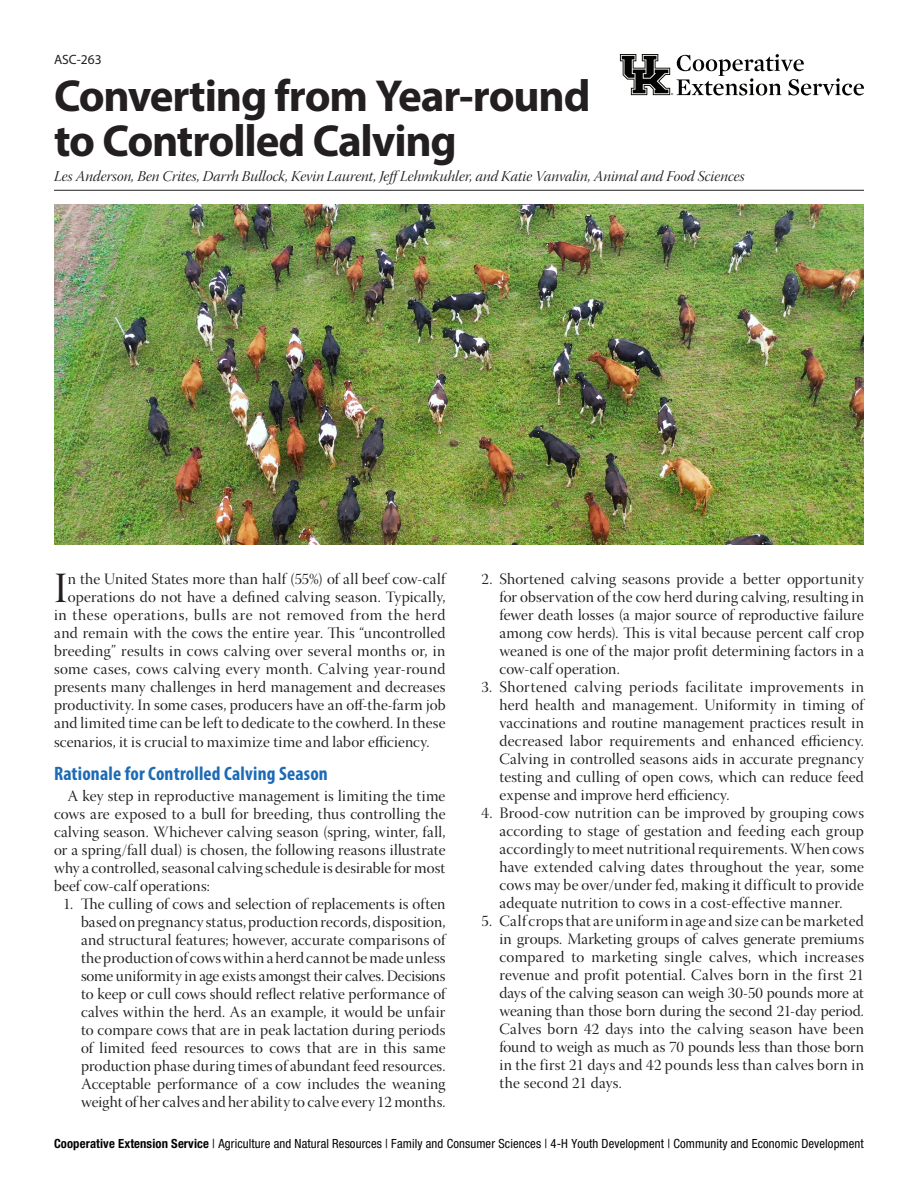
<style>
.page{position:relative;width:918px;height:1188px;background:#fff}
.page>*{position:absolute;margin:0;border:0;box-sizing:border-box;transform-origin:0 0}
.PubTitle{font:700 45px "Myriad Pro";letter-spacing:-.025em;color:#231f20}
.body{font:43.05px "Warnock Pro Disp";color:#231f20}
._1{font:700 condensed 19.5px "Myriad Pro";letter-spacing:.01em;color:#1d6ab5}
.body-2{font:15.75px/18px "Warnock Pro Disp";letter-spacing:.015em;color:#231f20;text-align:justify}
.Author{font:15px "Warnock Pro It Disp";letter-spacing:.005em;color:#231f20}
.pub_number{font:13.5px "Myriad Pro";color:#231f20}
.t1{font:condensed 12.6px "Helvetica Neue LT Std";letter-spacing:.01em;color:#040503}
.s1{font-weight:700}
</style>
<div class="page">
<hr style="left:54px;top:190px;width:810px;height:1px;background:#231f20">
<svg style="left:620px;top:54px;width:244px;height:42px"></svg>
<img style="left:54px;top:205px;width:810px;height:340px">
<p class="pub_number" style="left:54px;top:51px;width:49px">ASC-263</p>
<p class="PubTitle" style="left:54px;top:67px;width:538px">Converting from Year-round</p>
<p class="PubTitle" style="left:54px;top:112px;width:404px">to Controlled Calving</p>
<p class="Author" style="left:54px;top:168px;width:692px">Les Anderson, Ben Crites, Darrh Bullock, Kevin Laurent, JeffLehmkuhler, and Katie Vanvalin, Animal and Food Sciences</p>
<p class="body-2" style="left:54px;top:571px;width:393px;text-align:right">n the United States more than half (55%) of all beef cow-calf operations do not have a defined calving season. Typically, in these operations, bulls are not removed from the herd and remain with the cows the entire year. This “uncontrolled breeding” results in cows calving over several months or, in some cases, cows calving every month. Calving year-round presents many challenges in herd management and decreases productivity. In some cases, producers have an off-the-farm job and limited time can be left to dedicate to the cowherd. In these</p>
<p class="body-2" style="left:54px;top:735px;width:377px">scenarios, it is crucial to maximize time and labor efficiency.</p>
<p class="_1" style="left:54px;top:761px;width:275px">Rationale for Controlled Calving Season</p>
<p class="body-2" style="left:54px;top:789px;width:393px;text-indent:14px">A key step in reproductive management is limiting the time cows are exposed to a bull for breeding, thus controlling the calving season. Whichever calving season (spring, winter, fall, or a spring/fall dual) is chosen, the following reasons illustrate why a controlled, seasonal calving schedule is desirable for most beef cow-calf operations:</p>
<p class="body-2" style="left:81px;top:897px;width:366px;text-indent:-18px">1. The culling of cows and selection of replacements is often based on pregnancy status, production records, disposition, and structural features; however, accurate comparisons of the production of cows within a herd cannot be made unless some uniformity in age exists amongst their calves. Decisions to keep or cull cows should reflect relative performance of calves within the herd. As an example, it would be unfair to compare cows that are in peak lactation during periods of limited feed resources to cows that are in this same production phase during times of abundant feed resources.<br>Acceptable performance of a cow includes the weaning weight of her calves and her ability to calve every 12 months.</p>
<p class="body" style="left:54px;top:564px;width:15px">I</p>
<p class="body-2" style="left:500px;top:571px;width:366px;text-indent:-18px">2. Shortened calving seasons provide a better opportunity for observation of the cow herd during calving, resulting in fewer death losses (a major source of reproductive failure among cow herds). This is vital because percent calf crop weaned is one of the major profit determining factors in a cow-calf operation.</p>
<p class="body-2" style="left:500px;top:679px;width:366px;text-indent:-18px">3. Shortened calving periods facilitate improvements in herd health and management. Uniformity in timing of vaccinations and routine management practices result in decreased labor requirements and enhanced efficiency.<br>Calving in controlled seasons aids in accurate pregnancy testing and culling of open cows, which can reduce feed expense and improve herd efficiency.</p>
<p class="body-2" style="left:500px;top:805px;width:366px;text-indent:-18px">4. Brood-cow nutrition can be improved by grouping cows according to stage of gestation and feeding each group accordingly to meet nutritional requirements. When cows have extended calving dates throughout the year, some cows may be over/under fed, making it difficult to provide adequate nutrition to cows in a cost-effective manner.</p>
<p class="body-2" style="left:500px;top:913px;width:366px;text-indent:-18px">5. Calf crops that are uniform in age and size can be marketed in groups. Marketing groups of calves generate premiums compared to marketing single calves, which increases revenue and profit potential. Calves born in the first 21 days of the calving season can weigh 30-50 pounds more at weaning than those born during the second 21-day period.<br>Calves born 42 days into the calving season have been found to weigh as much as 70 pounds less than those born in the first 21 days and 42 pounds less than calves born in the second 21 days.</p>
<p class="t1" style="left:54px;top:1136px;width:811px"><span class="s1">Cooperative Extension Service</span> | Agriculture and Natural Resources | Family and Consumer Sciences | 4-H Youth Development | Community and Economic Development</p>
</div>
